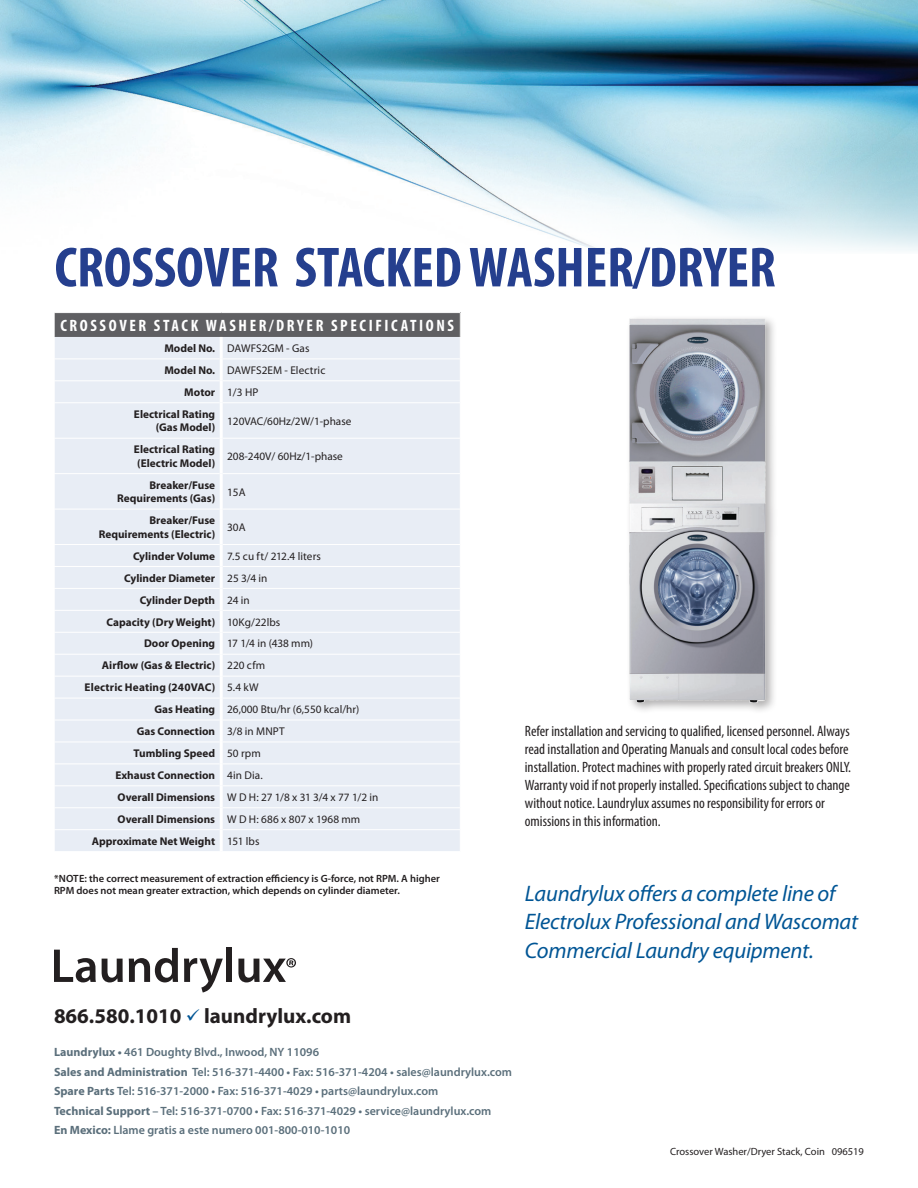
<style>
.page{position:relative;width:918px;height:1188px;background:#fff}
.page>*{position:absolute;margin:0;border:0;box-sizing:border-box;transform-origin:0 0}
.t1{font:700 condensed 57px "Myriad Pro";color:#253f8e}
.t2{font:italic 22.5px/28.5px "Myriad Pro";letter-spacing:-.01em;color:#005595}
.t3{font:700 21px "Myriad Pro";color:#231f20}
.t4{font:700 condensed 16.5px "Myriad Pro";letter-spacing:.16em;color:#fff}
.t5{font:condensed 15px/18px "Myriad Pro";color:#231f20}
.t6{font:600 12px/19.5px "Myriad Pro";color:#5b6f7b}
.t7{font:700 11.25px/13.5px "Myriad Pro";color:#231f20;text-align:right}
.t8{font:11.25px "Myriad Pro";color:#231f20}
.t9{font:600 10.5px/12.6px "Myriad Pro";color:#231f20}
.t10{font:10.5px "Myriad Pro";color:#231f20}
.s1{font-weight:700}
.s2{font-weight:400}
.s3{color:#005595}
</style>
<div class="page">
<img style="left:0;top:0;width:918px;height:252px">
<div style="left:54px;top:313px;width:406px;height:24px;background:#5f5f62"></div>
<div style="left:55px;top:337px;width:405px;height:514px;background:#e8edf5"></div>
<hr style="left:54px;top:359px;width:166px;height:1px;background:#fff">
<hr style="left:223px;top:359px;width:238px;height:1px;background:#fff">
<hr style="left:54px;top:381px;width:166px;height:1px;background:#fff">
<svg style="left:54px;top:313px;width:1px;height:24px"></svg>
<hr style="left:223px;top:381px;width:238px;height:1px;background:#fff">
<svg style="left:460px;top:313px;width:1px;height:24px"></svg>
<hr style="left:54px;top:403px;width:166px;height:1px;background:#fff">
<hr style="left:223px;top:403px;width:238px;height:1px;background:#fff">
<hr style="left:54px;top:438px;width:166px;height:1px;background:#fff">
<hr style="left:223px;top:438px;width:238px;height:1px;background:#fff">
<hr style="left:54px;top:473px;width:166px;height:1px;background:#fff">
<hr style="left:223px;top:473px;width:238px;height:1px;background:#fff">
<hr style="left:54px;top:509px;width:166px;height:1px;background:#fff">
<hr style="left:223px;top:509px;width:238px;height:1px;background:#fff">
<hr style="left:54px;top:544px;width:166px;height:1px;background:#fff">
<hr style="left:223px;top:544px;width:238px;height:1px;background:#fff">
<hr style="left:54px;top:566px;width:166px;height:1px;background:#fff">
<hr style="left:223px;top:566px;width:238px;height:1px;background:#fff">
<hr style="left:54px;top:588px;width:166px;height:1px;background:#fff">
<hr style="left:223px;top:588px;width:238px;height:1px;background:#fff">
<hr style="left:54px;top:610px;width:166px;height:1px;background:#fff">
<hr style="left:223px;top:610px;width:238px;height:1px;background:#fff">
<hr style="left:54px;top:632px;width:166px;height:1px;background:#fff">
<hr style="left:223px;top:632px;width:238px;height:1px;background:#fff">
<hr style="left:54px;top:654px;width:166px;height:1px;background:#fff">
<hr style="left:223px;top:654px;width:238px;height:1px;background:#fff">
<hr style="left:54px;top:676px;width:166px;height:1px;background:#fff">
<hr style="left:223px;top:676px;width:238px;height:1px;background:#fff">
<hr style="left:54px;top:698px;width:166px;height:1px;background:#fff">
<hr style="left:223px;top:698px;width:238px;height:1px;background:#fff">
<hr style="left:54px;top:720px;width:166px;height:1px;background:#fff">
<hr style="left:223px;top:720px;width:238px;height:1px;background:#fff">
<hr style="left:54px;top:742px;width:166px;height:1px;background:#fff">
<hr style="left:223px;top:742px;width:238px;height:1px;background:#fff">
<hr style="left:54px;top:764px;width:166px;height:1px;background:#fff">
<hr style="left:223px;top:764px;width:238px;height:1px;background:#fff">
<hr style="left:54px;top:786px;width:166px;height:1px;background:#fff">
<hr style="left:223px;top:786px;width:238px;height:1px;background:#fff">
<hr style="left:54px;top:808px;width:166px;height:1px;background:#fff">
<hr style="left:223px;top:808px;width:238px;height:1px;background:#fff">
<hr style="left:54px;top:829px;width:166px;height:1px;background:#fff">
<hr style="left:223px;top:829px;width:238px;height:1px;background:#fff">
<hr style="left:220px;top:337px;width:3px;height:22px;background:#fff">
<hr style="left:220px;top:359px;width:3px;height:22px;background:#fff">
<hr style="left:220px;top:381px;width:3px;height:22px;background:#fff">
<hr style="left:220px;top:403px;width:3px;height:35px;background:#fff">
<hr style="left:220px;top:438px;width:3px;height:36px;background:#fff">
<hr style="left:220px;top:474px;width:3px;height:35px;background:#fff">
<hr style="left:220px;top:509px;width:3px;height:36px;background:#fff">
<hr style="left:220px;top:545px;width:3px;height:21px;background:#fff">
<hr style="left:220px;top:566px;width:3px;height:22px;background:#fff">
<hr style="left:220px;top:588px;width:3px;height:22px;background:#fff">
<hr style="left:220px;top:610px;width:3px;height:22px;background:#fff">
<hr style="left:220px;top:632px;width:3px;height:22px;background:#fff">
<hr style="left:220px;top:654px;width:3px;height:22px;background:#fff">
<hr style="left:220px;top:676px;width:3px;height:22px;background:#fff">
<hr style="left:220px;top:698px;width:3px;height:22px;background:#fff">
<hr style="left:220px;top:720px;width:3px;height:22px;background:#fff">
<hr style="left:220px;top:742px;width:3px;height:22px;background:#fff">
<hr style="left:220px;top:764px;width:3px;height:22px;background:#fff">
<hr style="left:220px;top:786px;width:3px;height:22px;background:#fff">
<hr style="left:220px;top:808px;width:3px;height:22px;background:#fff">
<hr style="left:220px;top:830px;width:3px;height:21px;background:#fff">
<svg style="left:54px;top:950px;width:42px;height:32px"></svg>
<svg style="left:102px;top:959px;width:21px;height:23px"></svg>
<svg style="left:129px;top:948px;width:49px;height:34px"></svg>
<svg style="left:184px;top:958px;width:39px;height:34px"></svg>
<div style="left:226px;top:948px;width:6px;height:34px;background:#231f20"></div>
<svg style="left:238px;top:958px;width:58px;height:24px"></svg>
<div style="left:626px;top:315px;width:152px;height:400px;background:#231f20;opacity:.35"></div>
<img style="left:626px;top:315px;width:147px;height:388px">
<h1 class="t1" style="left:55px;top:232px;width:696px">CROSSOVER STACKED WASHER/DRYER</h1>
<h3 class="t4" style="left:60px;top:315px;width:69px">CROSS OVER</h3>
<h3 class="t4" style="left:154px;top:315px;width:301px">STACK WASHER /DR YER SPECI FIC ATI ONS</h3>
<p class="t8" style="left:164px;top:341px;width:147px"><span class="s1">Model No.</span> DAWFS2GM - Gas</p>
<p class="t8" style="left:164px;top:363px;width:163px"><span class="s1">Model No.</span> DAWFS2EM - Electric</p>
<p class="t7" style="left:184px;top:385px;width:75px">Motor <span class="s2">1/3 HP</span></p>
<p class="t7" style="left:134px;top:407px;width:83px">Electrical Rating</p>
<p class="t7" style="left:156px;top:421px;width:61px">(Gas Model)</p>
<p class="t8" style="left:227px;top:414px;width:126px">120VAC/60Hz/2W/1-phase</p>
<p class="t7" style="left:134px;top:442px;width:83px;text-align:left">Electrical Rating (Electric Model)</p>
<p class="t8" style="left:227px;top:449px;width:117px">208-240V/ 60Hz/1-phase</p>
<p class="t7" style="left:117px;top:478px;width:99px">Breaker/Fuse<br>Requirements (Gas)</p>
<p class="t8" style="left:227px;top:485px;width:20px">15A</p>
<p class="t7" style="left:99px;top:513px;width:118px">Breaker/Fuse<br>Requirements (Electric)</p>
<p class="t8" style="left:227px;top:520px;width:20px">30A</p>
<p class="t8" style="left:133px;top:549px;width:190px"><span class="s1">Cylinder Volume</span> 7.5 cu ft/ 212.4 liters</p>
<p class="t7" style="left:124px;top:571px;width:145px">Cylinder Diameter <span class="s2">25 3/4 in</span></p>
<p class="t7" style="left:140px;top:593px;width:112px">Cylinder Depth <span class="s2">24 in</span></p>
<p class="t7" style="left:107px;top:615px;width:175px">Capacity (Dry Weight) <span class="s2">10Kg/22lbs</span></p>
<p class="t8" style="left:144px;top:637px;width:171px"><span class="s1">Door Opening</span> 17 1/4 in (438 mm)</p>
<p class="t7" style="left:102px;top:658px;width:165px">Airflow (Gas &amp; Electric) <span class="s2">220 cfm</span></p>
<p class="t7" style="left:85px;top:680px;width:176px">Electric Heating (240VAC) <span class="s2">5.4 kW</span></p>
<p class="t8" style="left:154px;top:703px;width:206px"><span class="s1">Gas Heating</span> 26,000 Btu/hr (6,550 kcal/hr)</p>
<p class="t7" style="left:137px;top:724px;width:150px">Gas Connection <span class="s2">3/8 in MNPT</span></p>
<p class="t7" style="left:134px;top:746px;width:129px">Tumbling Speed <span class="s2">50 rpm</span></p>
<p class="t7" style="left:115px;top:768px;width:149px">Exhaust Connection <span class="s2">4in Dia.</span></p>
<p class="t8" style="left:118px;top:790px;width:262px"><span class="s1">Overall Dimensions</span> W D H: 27 1/8 x 31 3/4 x 77 1/2 in</p>
<p class="t8" style="left:118px;top:812px;width:244px"><span class="s1">Overall Dimensions</span> W D H: 686 x 807 x 1968 mm</p>
<p class="t7" style="left:92px;top:834px;width:169px">Approximate Net Weight <span class="s2">151 lbs</span></p>
<p class="t9" style="left:54px;top:871px;width:387px">*Note: the correct measurement of extraction efficiency is G-force, not RPM. A higher<br>RPM does not mean greater extraction, which depends on cylinder diameter.</p>
<p class="t5" style="left:525px;top:722px;width:328px">Refer installation and servicing to qualified, licensed personnel. Always read installation and Operating Manuals and consult local codes before installation. Protect machines with properly rated circuit breakers ONLY.<br>Warranty void if not properly installed. Specifications subject to change without notice. Laundrylux assumes no responsibility for errors or omissions in this information.</p>
<h2 class="t2" style="left:525px;top:880px;width:335px">Laundrylux offers a complete line of<br>Electrolux Professional and Wascomat<br>Commercial Laundry equipment.</h2>
<h3 class="t3" style="left:54px;top:1003px;width:299px">866.580.1010 <span class="s3">✓</span> laundrylux.com</h3>
<p class="t6" style="left:54px;top:1042px;width:460px"><span class="s1">Laundrylux •</span> 461 Doughty Blvd., Inwood, NY 11096<br><span class="s1">Sales and Administration</span> Tel: 516-371-4400 • Fax: 516-371-4204 • sales@laundrylux.com <span class="s1">Spare Parts</span> Tel: 516-371-2000 • Fax: 516-371-4029 • parts@laundrylux.com<br><span class="s1">Technical Support</span> – Tel: 516-371-0700 • Fax: 516-371-4029 • service@laundrylux.com<br><span class="s1">En Mexico:</span> Llame gratis a este numero 001-800-010-1010</p>
<p class="t10" style="left:670px;top:1145px;width:195px">Crossover Washer/Dryer Stack, Coin 096519</p>
</div>
